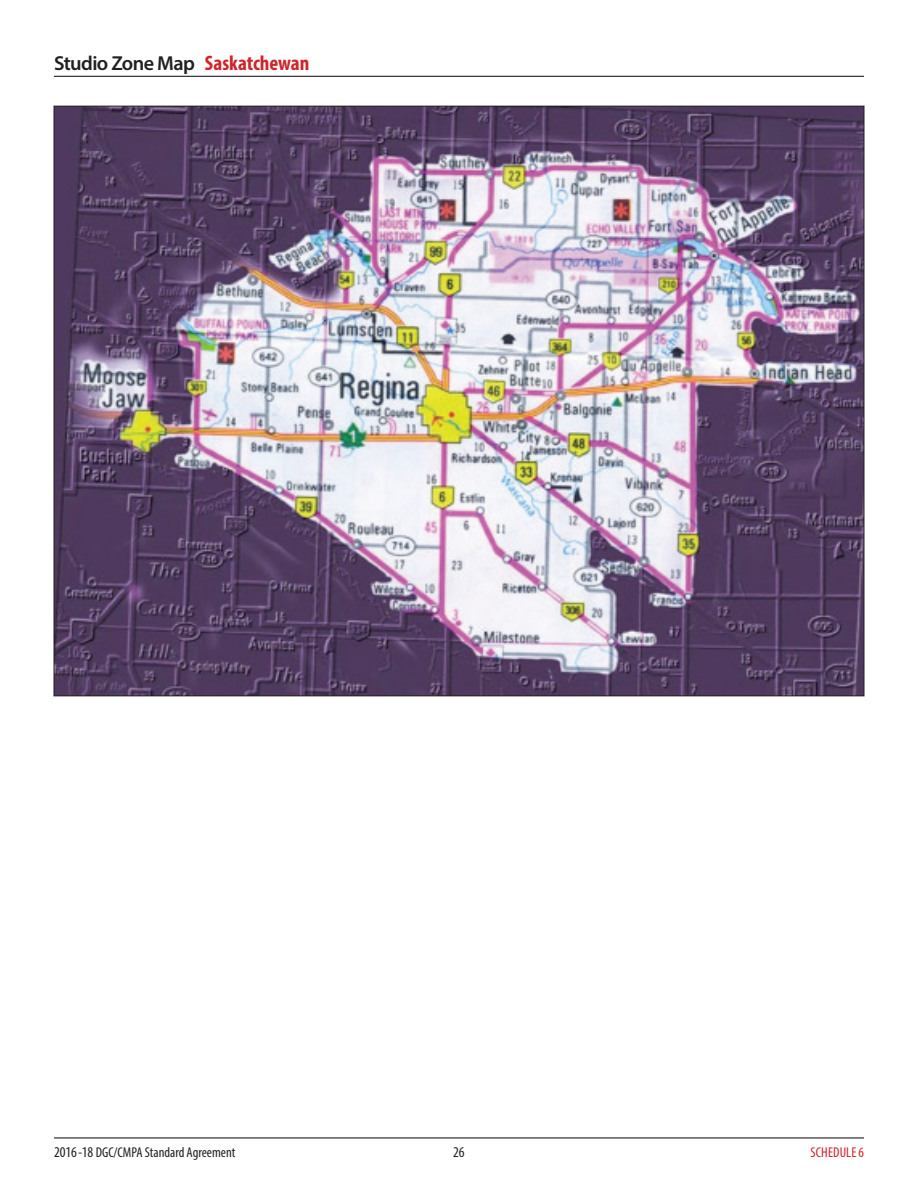
<style>
.page{position:relative;width:918px;height:1188px;background:#fff}
.page>*{position:absolute;margin:0;border:0;box-sizing:border-box;transform-origin:0 0}
.t1{font:600 20.25px "Myriad Pro";letter-spacing:-.03em;color:#231f20}
.t2{font:condensed 15px "Myriad Pro";color:#231f20}
.t3{font:condensed 14.25px "Myriad Pro";color:#231f20}
.t4{font:condensed 14.25px "Myriad Pro";letter-spacing:.01em;color:#d1232a}
.s1{font-weight:700;font-stretch:condensed;font-size:21px;color:#d1232a}
.s2{font-size:15px}
</style>
<div class="page">
<hr style="left:54px;top:1137px;width:810px;height:1px;background:#231f20">
<hr style="left:54px;top:76px;width:810px;height:1px;background:#231f20">
<img style="left:56px;top:108px;width:806px;height:586px">
<h1 class="t1" style="left:54px;top:50px;width:257px">Studio Zone Map <span class="s1">Saskatchewan</span></h1>
<p class="t3" style="left:54px;top:1143px;width:183px"><span class="s2">2016-18</span> DGC/CMPA Standard Agreement</p>
<p class="t2" style="left:453px;top:1142px;width:13px">26</p>
<p class="t4" style="left:811px;top:1143px;width:55px">Schedule 6</p>
</div>
